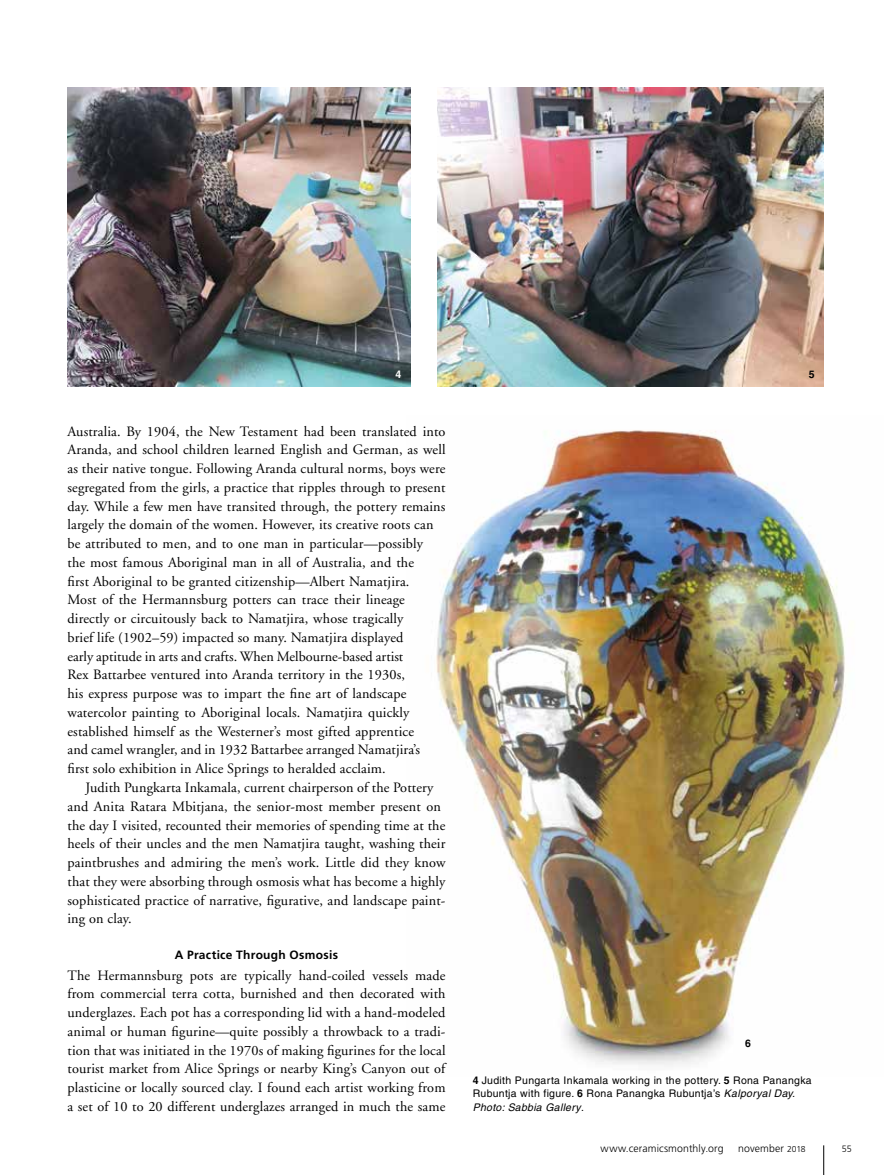
<style>
.page{position:relative;width:891px;height:1175px;background:#fff}
.page>*{position:absolute;margin:0;border:0;box-sizing:border-box;transform-origin:0 0}
.t1{font:14.25px/18.8px "Adobe Garamond";letter-spacing:.01em;color:#000}
.t2{font:700 12px "Frutiger";letter-spacing:.025em;color:#000}
.t3{font:10.5px/13.5px "Helvetica";letter-spacing:.03em;color:#000}
.t4{font:300 10.5px "Frutiger";letter-spacing:.01em;color:#000}
.t5{font:700 10.5px "Helvetica";color:#000}
.t6{font:700 10.5px "Helvetica";color:#fff}
.t7{font:300 9.15px "Frutiger";color:#000}
.s1{font-weight:700}
.s2{font-style:italic}
.s3{font-size:8.55px}
</style>
<div class="page">
<svg style="left:823px;top:1145px;width:1px;height:29px"></svg>
<img style="left:437px;top:87px;width:387px;height:300px">
<img style="left:68px;top:87px;width:342px;height:300px">
<img style="left:436px;top:430px;width:410px;height:636px">
<p class="t6" style="left:395px;top:368px;width:7px">4</p>
<p class="t5" style="left:809px;top:368px;width:7px">5</p>
<p class="t1" style="left:68px;top:422px;width:380px">Australia. By 1904, the New Testament had been translated into Aranda, and school children learned English and German, as well as their native tongue. Following Aranda cultural norms, boys were segregated from the girls, a practice that ripples through to present day. While a few men have transited through, the pottery remains largely the domain of the women. However, its creative roots can be attributed to men, and to one man in particular—possibly<br>the most famous Aboriginal man in all of Australia, and the<br>first Aboriginal to be granted citizenship—Albert Namatjira.<br>Most of the Hermannsburg potters can trace their lineage directly or circuitously back to Namatjira, whose tragically<br>brief life (1902–59) impacted so many. Namatjira displayed<br>early aptitude in arts and crafts. When Melbourne-based artist<br>Rex Battarbee ventured into Aranda territory in the 1930s,<br>his express purpose was to impart the fine art of landscape watercolor painting to Aboriginal locals. Namatjira quickly established himself as the Westerner’s most gifted apprentice<br>and camel wrangler, and in 1932 Battarbee arranged Namatjira’s<br>first solo exhibition in Alice Springs to heralded acclaim.</p>
<p class="t1" style="left:68px;top:778px;width:380px;text-indent:18px">Judith Pungkarta Inkamala, current chairperson of the Pottery and Anita Ratara Mbitjana, the senior-most member present on the day I visited, recounted their memories of spending time at the heels of their uncles and the men Namatjira taught, washing their paintbrushes and admiring the men’s work. Little did they know that they were absorbing through osmosis what has become a highly sophisticated practice of narrative, figurative, and landscape paint&shy;ing on clay.</p>
<p class="t2" style="left:175px;top:947px;width:165px">A Practice Through Osmosis</p>
<p class="t1" style="left:68px;top:966px;width:380px;text-align:justify">The Hermannsburg pots are typically hand-coiled vessels made from commercial terra cotta, burnished and then decorated with underglazes. Each pot has a corresponding lid with a hand-modeled animal or human figurine—quite possibly a throwback to a tradi&shy;tion that was initiated in the 1970s of making figurines for the local tourist market from Alice Springs or nearby King’s Canyon out of plasticine or locally sourced clay. I found each artist working from a set of 10 to 20 different underglazes arranged in much the same</p>
<p class="t5" style="left:745px;top:1037px;width:7px">6</p>
<p class="t3" style="left:473px;top:1073px;width:341px"><span class="s1">4</span> Judith Pungarta Inkamala working in the pottery. <span class="s1">5</span> Rona Panangka<br>Rubuntja with figure. <span class="s1">6</span> Rona Panangka Rubuntja’s <span class="s2">Kalporyal Day.<br>Photo: Sabbia Gallery</span>.</p>
<p class="t4" style="left:601px;top:1142px;width:125px">www.ceramicsmonthly.org</p>
<p class="t4" style="left:738px;top:1142px;width:69px">november <span class="s3">2018</span></p>
<p class="t7" style="left:842px;top:1143px;width:12px">55</p>
</div>
